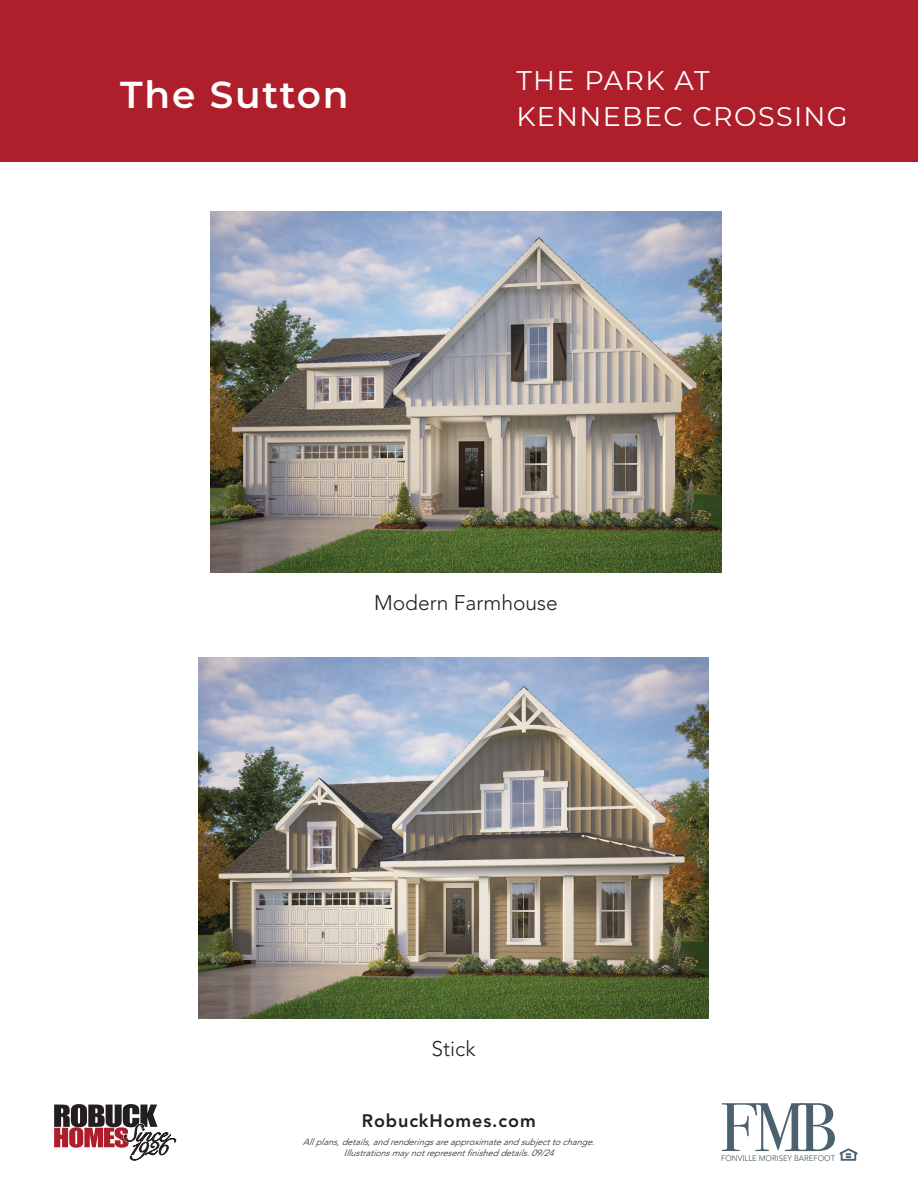
<style>
.page{position:relative;width:918px;height:1188px;background:#fff}
.page>*{position:absolute;margin:0;border:0;box-sizing:border-box;transform-origin:0 0}
.t1{font:600 37.5px "Montserrat";letter-spacing:.05em;color:#fff}
.t2{font:27px/36px "Montserrat";letter-spacing:.05em;color:#fff}
.t3{font:300 21px "Avenir";color:#231f20}
.t4{font:800 18px "Avenir";letter-spacing:.05em;color:#231f20}
.t5{font:italic 300 9px/10.8px "Avenir";color:#231f20;text-align:center}
.t6{font:8.1px "Avenir";color:#4c616f;scale:.96 1}
</style>
<div class="page">
<svg style="left:54px;top:1104px;width:122px;height:57px"></svg>
<svg style="left:722px;top:1103px;width:135px;height:58px"></svg>
<div style="left:0;top:0;width:918px;height:162px;background:#af1f2b"></div>
<img style="left:198px;top:658px;width:511px;height:361px">
<img style="left:211px;top:212px;width:510px;height:360px">
<h1 class="t1" style="left:120px;top:68px;width:230px">The Sutton</h1>
<h2 class="t2" style="left:516px;top:61px;width:333px">THE PARK AT<br>KENNEBEC CROSSING</h2>
<h3 class="t3" style="left:374px;top:587px;width:185px">Modern Farmhouse</h3>
<h3 class="t3" style="left:432px;top:1033px;width:45px">Stick</h3>
<h3 class="t4" style="left:362px;top:1107px;width:175px">RobuckHomes.com</h3>
<p class="t5" style="left:303px;top:1137px;width:298px">Allplans,details,andrenderingsareapproximateandsubjecttochange.<br>Illustrationsmaynotrepresentfinisheddetails.09/24</p>
<p class="t6" style="left:721px;top:1152px;width:120px">FONVILLE MORISEY BAREFOOT</p>
</div>
